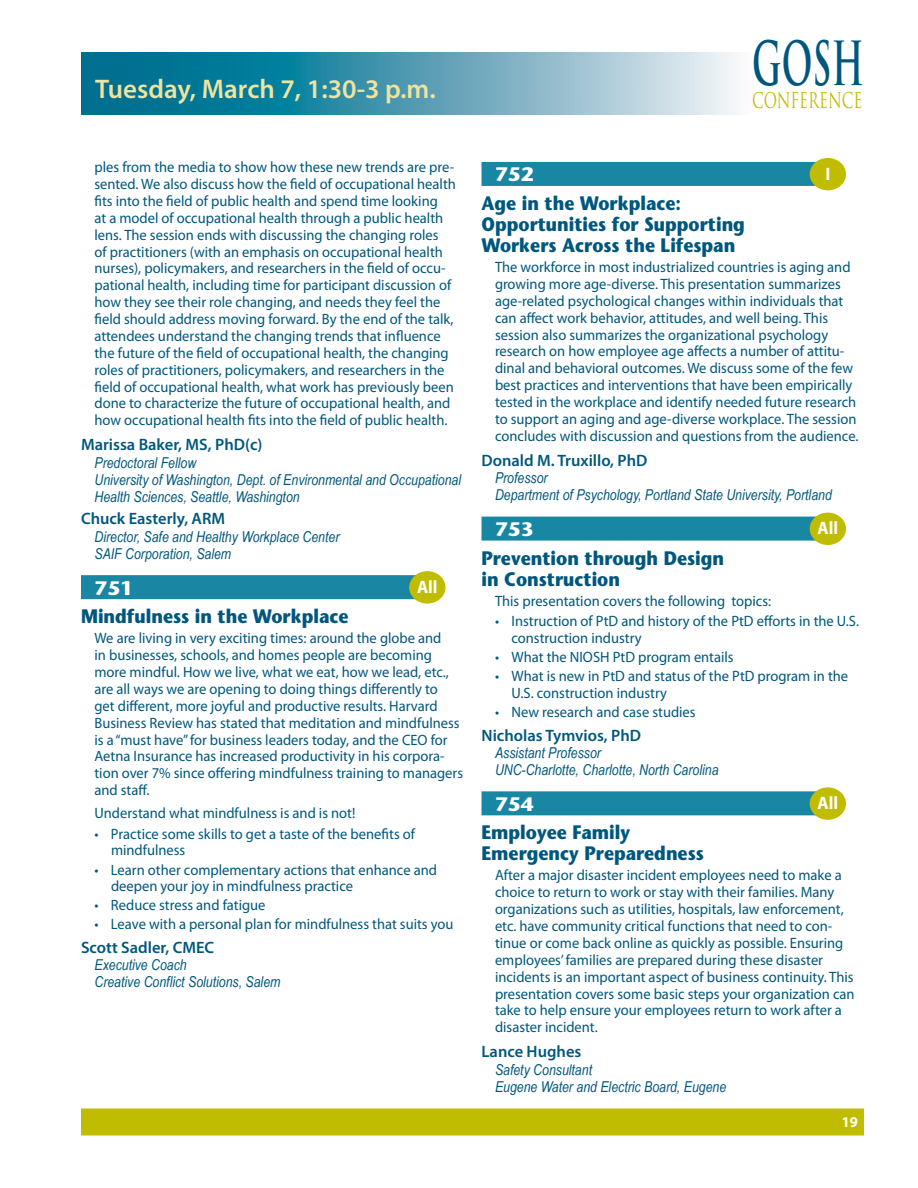
<style>
.page{position:relative;width:918px;height:1188px;background:#fff}
.page>*{position:absolute;margin:0;border:0;box-sizing:border-box;transform-origin:0 0}
.t1{font:700 59.25px "Trajan Pro";color:#00577d;scale:.56 1}
.Session_heading_sm{font:600 27px "Myriad Pro";color:#eee39f}
.t2{font:21.15px "Trajan Pro";color:#c0bc00;scale:.69 1}
.Class_Title{font:700 19.5px/21px "Stone Sans";color:#00577d;scale:.9 1}
.Class_-Level{font:700 19.5px "Stone Sans";color:#fff;scale:1.05 1}
.t3{font:700 18px "Myriad Pro";letter-spacing:-.005em;color:#fff;scale:.95 1}
.Speaker_Subtitle{font:600 16.5px "Myriad Pro";color:#00577d}
.Body_text{font:15px/16.8px "Myriad Pro";color:#00577d}
.Body_indent{font:15px/16.8px "Myriad Pro";color:#00577d}
.Info-caption{font:italic 15px/17.2px "Arial Narrow";color:#00577d}
.t4{font:700 15px "Myriad Pro";color:#fff}
</style>
<div class="page">
<svg style="left:81px;top:52px;width:653px;height:63px;background:#57a0b7"></svg>
<div style="left:81px;top:1108px;width:783px;height:28px;background:#c0bc00;border:2px solid #c0bc00"></div>
<div style="left:81px;top:575px;width:342px;height:24px;background:#1986a3"></div>
<div style="left:409px;top:571px;width:37px;height:33px;background:#c0bc00;border-radius:50%"></div>
<div style="left:482px;top:162px;width:342px;height:24px;background:#1986a3"></div>
<div style="left:482px;top:517px;width:342px;height:24px;background:#1986a3"></div>
<div style="left:482px;top:791px;width:342px;height:24px;background:#1986a3"></div>
<div style="left:810px;top:158px;width:36px;height:32px;background:#c0bc00;border-radius:50%"></div>
<div style="left:810px;top:513px;width:36px;height:32px;background:#c0bc00;border-radius:50%"></div>
<div style="left:810px;top:787px;width:36px;height:33px;background:#c0bc00;border-radius:50%"></div>
<p class="Session_heading_sm" style="left:95px;top:74px;width:342px">Tuesday, March 7, 1:30-3 p.m.</p>
<h1 class="t1" style="left:752px;top:27px;width:201px">GOSH</h1>
<h3 class="t2" style="left:752px;top:87px;width:161px">CONFERENCE</h3>
<p class="Body_text" style="left:94px;top:159px;width:363px">ples from the media to show how these new trends are pre&shy;sented. We also discuss how the field of occupational health fits into the field of public health and spend time looking<br>at a model of occupational health through a public health lens. The session ends with discussing the changing roles<br>of practitioners (with an emphasis on occupational health nurses), policymakers, and researchers in the field of occu&shy;pational health, including time for participant discussion of how they see their role changing, and needs they feel the field should address moving forward. By the end of the talk, attendees understand the changing trends that influence the future of the field of occupational health, the changing roles of practitioners, policymakers, and researchers in the field of occupational health, what work has previously been done to characterize the future of occupational health, and how occupational health fits into the field of public health.</p>
<p class="Speaker_Subtitle" style="left:81px;top:436px;width:183px">Marissa Baker, MS, PhD(c)</p>
<p class="Info-caption" style="left:94px;top:453px;width:103px">Predoctoral Fellow</p>
<p class="Info-caption" style="left:94px;top:471px;width:368px">University of Washington, Dept. of Environmental and Occupational<br>Health Sciences, Seattle, Washington</p>
<p class="Speaker_Subtitle" style="left:81px;top:510px;width:146px">Chuck Easterly, ARM</p>
<p class="Info-caption" style="left:94px;top:527px;width:247px">Director, Safe and Healthy Workplace Center</p>
<p class="Info-caption" style="left:94px;top:545px;width:138px">SAIF Corporation, Salem</p>
<p class="Class_-Level" style="left:94px;top:575px;width:38px">751</p>
<p class="t3" style="left:417px;top:577px;width:23px">All</p>
<p class="Class_Title" style="left:81px;top:606px;width:299px">Mindfulness in the Workplace</p>
<p class="Body_text" style="left:94px;top:630px;width:370px">We are living in very exciting times: around the globe and<br>in businesses, schools, and homes people are becoming more mindful. How we live, what we eat, how we lead, etc., are all ways we are opening to doing things differently to<br>get different, more joyful and productive results. Harvard Business Review has stated that meditation and mindfulness is a “must have” for business leaders today, and the CEO for Aetna Insurance has increased productivity in his corpora&shy;tion over 7% since offering mindfulness training to managers and staff.</p>
<p class="Body_text" style="left:94px;top:805px;width:262px">Understand what mindfulness is and is not!</p>
<p class="Body_indent" style="left:111px;top:825px;width:306px;text-indent:-16px">• Practice some skills to get a taste of the benefits of mindfulness</p>
<p class="Body_indent" style="left:111px;top:861px;width:328px;text-indent:-16px">• Learn other complementary actions that enhance and deepen your joy in mindfulness practice</p>
<p class="Body_indent" style="left:94px;top:897px;width:173px">• Reduce stress and fatigue</p>
<p class="Body_indent" style="left:94px;top:916px;width:361px">• Leave with a personal plan for mindfulness that suits you</p>
<p class="Speaker_Subtitle" style="left:81px;top:938px;width:135px">Scott Sadler, CMEC</p>
<p class="Info-caption" style="left:94px;top:956px;width:94px">Executive Coach</p>
<p class="Info-caption" style="left:94px;top:973px;width:187px">Creative Conflict Solutions, Salem</p>
<p class="Class_-Level" style="left:495px;top:162px;width:38px">752</p>
<p class="t3" style="left:825px;top:164px;width:7px">I</p>
<p class="Class_Title" style="left:482px;top:192px;width:294px">Age in the Workplace:<br>Opportunities for Supporting<br>Workers Across the Lifespan</p>
<p class="Body_text" style="left:495px;top:259px;width:365px">The workforce in most industrialized countries is aging and growing more age-diverse. This presentation summarizes age-related psychological changes within individuals that can affect work behavior, attitudes, and well being. This session also summarizes the organizational psychology research on how employee age affects a number of attitu&shy;dinal and behavioral outcomes. We discuss some of the few best practices and interventions that have been empirically tested in the workplace and identify needed future research to support an aging and age-diverse workplace. The session concludes with discussion and questions from the audience.</p>
<p class="Speaker_Subtitle" style="left:482px;top:451px;width:167px">Donald M. Truxillo, PhD</p>
<p class="Info-caption" style="left:495px;top:469px;width:54px">Professor</p>
<p class="Info-caption" style="left:495px;top:486px;width:338px">Department of Psychology, Portland State University, Portland</p>
<p class="Class_-Level" style="left:495px;top:517px;width:38px">753</p>
<p class="t3" style="left:818px;top:518px;width:23px">All</p>
<p class="Class_Title" style="left:482px;top:547px;width:271px">Prevention through Design in Construction</p>
<p class="Body_text" style="left:495px;top:593px;width:278px">This presentation covers the following topics:</p>
<p class="Body_indent" style="left:512px;top:613px;width:349px;text-indent:-16px">• Instruction of PtD and history of the PtD efforts in the U.S. construction industry</p>
<p class="Body_indent" style="left:495px;top:649px;width:240px">• What the NIOSH PtD program entails</p>
<p class="Body_indent" style="left:512px;top:668px;width:338px;text-indent:-16px">• What is new in PtD and status of the PtD program in the<br>U.S. construction industry</p>
<p class="Body_indent" style="left:495px;top:704px;width:202px">• New research and case studies</p>
<p class="Speaker_Subtitle" style="left:482px;top:726px;width:161px">Nicholas Tymvios, PhD</p>
<p class="Info-caption" style="left:495px;top:744px;width:107px">Assistant Professor</p>
<p class="Info-caption" style="left:495px;top:761px;width:225px">UNC-Charlotte, Charlotte, North Carolina</p>
<p class="Class_-Level" style="left:495px;top:792px;width:38px">754</p>
<p class="t3" style="left:818px;top:793px;width:23px">All</p>
<p class="Class_Title" style="left:482px;top:822px;width:249px">Employee Family<br>Emergency Preparedness</p>
<p class="Body_text" style="left:495px;top:867px;width:361px">After a major disaster incident employees need to make a choice to return to work or stay with their families. Many organizations such as utilities, hospitals, law enforcement, etc. have community critical functions that need to con&shy;tinue or come back online as quickly as possible. Ensuring employees’ families are prepared during these disaster incidents is an important aspect of business continuity. This presentation covers some basic steps your organization can take to help ensure your employees return to work after a disaster incident.</p>
<p class="Speaker_Subtitle" style="left:482px;top:1043px;width:101px">Lance Hughes</p>
<p class="Info-caption" style="left:495px;top:1060px;width:99px">Safety Consultant</p>
<p class="Info-caption" style="left:495px;top:1078px;width:233px">Eugene Water and Electric Board, Eugene</p>
<p class="t4" style="left:842px;top:1113px;width:18px">19</p>
</div>
